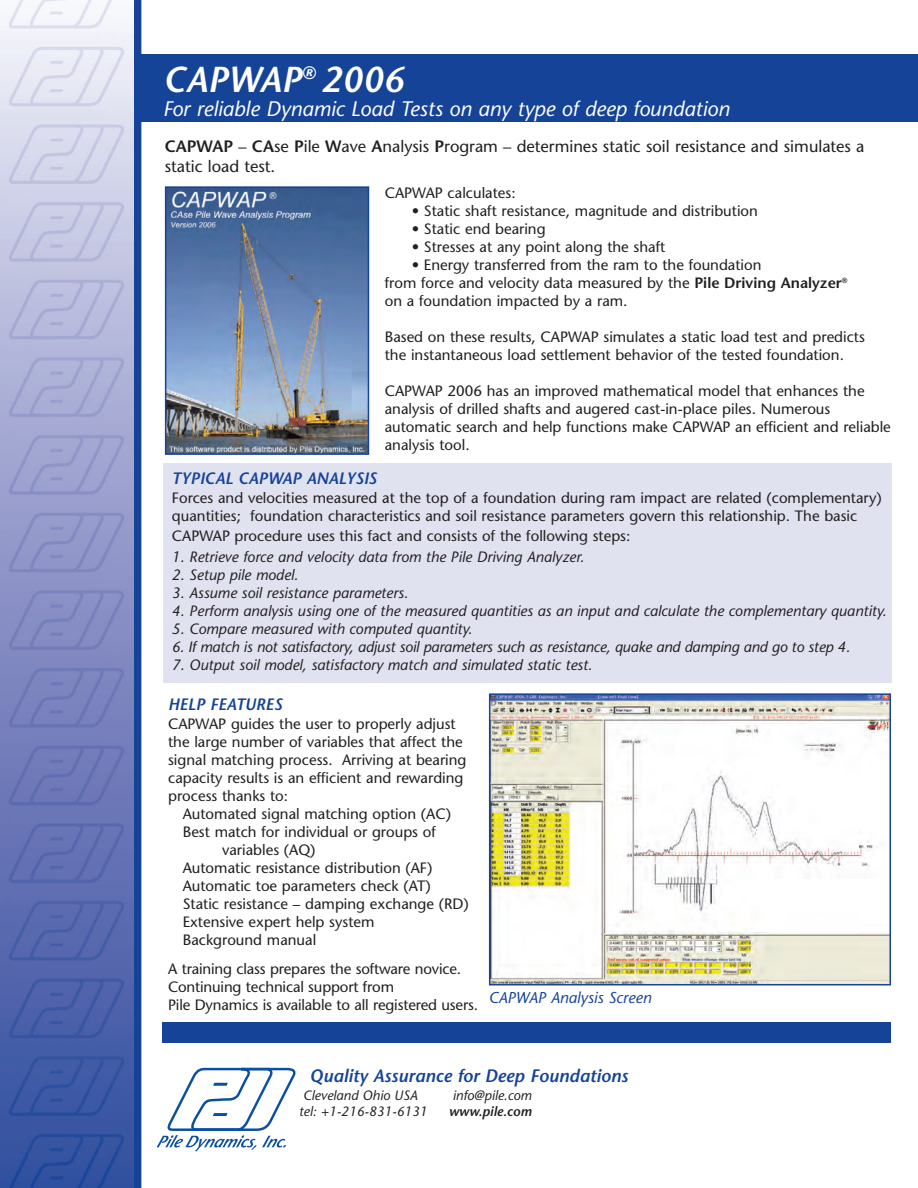
<style>
.page{position:relative;width:918px;height:1188px;background:#fff}
.page>*{position:absolute;margin:0;border:0;box-sizing:border-box;transform-origin:0 0}
.t1{font:italic 600 36px "Stone Sans";color:#fff}
.t2{font:italic 21px "Stone Sans";color:#fff}
.t3{font:italic 600 18px "Stone Sans";color:#154398}
.t4{font:16.5px/19.8px "Stone Sans";color:#231f20}
.t5{font:italic 600 16.5px "Stone Sans";color:#154398}
.t6{font:italic 15.75px "Stone Sans";color:#154398}
.t7{font:15px/18px "Stone Sans";color:#231f20}
.t8{font:italic 15px "Stone Sans";color:#231f20}
.t9{font:italic 13.5px "Stone Sans";color:#231f20}
.t10{font:italic 600 13.5px "Stone Sans";color:#231f20}
.s1{font-weight:600}
</style>
<div class="page">
<div style="left:162px;top:1022px;width:729px;height:21px;background:#154398"></div>
<div style="left:134px;top:0;width:7px;height:1188px;background:#154398"></div>
<div style="left:138px;top:54px;width:780px;height:68px;background:#154398"></div>
<svg style="left:157px;top:1068px;width:139px;height:83px"></svg>
<img style="left:0;top:0;width:134px;height:1188px">
<div style="left:163px;top:463px;width:729px;height:220px;background:#e1e2f0"></div>
<img style="left:168px;top:189px;width:198px;height:263px">
<div style="left:165px;top:186px;width:204px;height:269px;border:2px solid #154398"></div>
<img style="left:492px;top:696px;width:396px;height:286px">
<div style="left:489px;top:693px;width:402px;height:292px;border:2px solid #154398"></div>
<p class="t1" style="left:163px;top:66px;width:242px">CAPWAP<sup>®</sup> 2006</p>
<p class="t2" style="left:163px;top:100px;width:568px">For reliable Dynamic Load Tests on any type of deep foundation</p>
<p class="t4" style="left:165px;top:138px;width:701px"><span class="s1">CAPWAP</span> – <span class="s1">CA</span>se <span class="s1">P</span>ile <span class="s1">W</span>ave <span class="s1">A</span>nalysis <span class="s1">P</span>rogram – determines static soil resistance and simulates a static load test.</p>
<p class="t7" style="left:385px;top:185px;width:132px">CAPWAP calculates:</p>
<p class="t7" style="left:412px;top:203px;width:348px">• Static shaft resistance, magnitude and distribution</p>
<p class="t7" style="left:412px;top:221px;width:135px">• Static end bearing</p>
<p class="t7" style="left:412px;top:239px;width:255px">• Stresses at any point along the shaft</p>
<p class="t7" style="left:385px;top:257px;width:464px;text-indent:27px">• Energy transferred from the ram to the foundation<br>from force and velocity data measured by the <span class="s1">Pile Driving Analyzer</span><sup>® </sup>on a foundation impacted by a ram.</p>
<p class="t7" style="left:385px;top:329px;width:482px">Based on these results, CAPWAP simulates a static load test and predicts the instantaneous load settlement behavior of the tested foundation.</p>
<p class="t7" style="left:385px;top:383px;width:508px">CAPWAP 2006 has an improved mathematical model that enhances the analysis of drilled shafts and augered cast-in-place piles. Numerous automatic search and help functions make CAPWAP an efficient and reliable analysis tool.</p>
<p class="t5" style="left:172px;top:472px;width:206px">TYPICAL CAPWAP ANALYSIS</p>
<p class="t7" style="left:172px;top:490px;width:711px">Forces and velocities measured at the top of a foundation during ram impact are related (complementary) quantities; foundation characteristics and soil resistance parameters govern this relationship. The basic</p>
<p class="t7" style="left:172px;top:528px;width:460px">CAPWAP procedure uses this fact and consists of the following steps:</p>
<p class="t8" style="left:172px;top:551px;width:414px">1. Retrieve force and velocity data from the Pile Driving Analyzer.</p>
<p class="t8" style="left:172px;top:569px;width:128px">2. Setup pile model.</p>
<p class="t8" style="left:172px;top:587px;width:238px">3. Assume soil resistance parameters.</p>
<p class="t8" style="left:172px;top:605px;width:716px">4. Perform analysis using one of the measured quantities as an input and calculate the complementary quantity.</p>
<p class="t8" style="left:172px;top:623px;width:302px">5. Compare measured with computed quantity.</p>
<p class="t8" style="left:172px;top:641px;width:680px">6. If match is not satisfactory, adjust soil parameters such as resistance, quake and damping and go to step 4.</p>
<p class="t8" style="left:172px;top:659px;width:422px">7. Output soil model, satisfactory match and simulated static test.</p>
<p class="t5" style="left:168px;top:698px;width:116px">HELP FEATURES</p>
<p class="t7" style="left:168px;top:716px;width:289px">CAPWAP guides the user to properly adjust</p>
<p class="t7" style="left:168px;top:734px;width:296px">the large number of variables that affect the</p>
<p class="t7" style="left:168px;top:752px;width:300px">signal matching process. Arriving at bearing</p>
<p class="t7" style="left:168px;top:770px;width:297px">capacity results is an efficient and rewarding</p>
<p class="t7" style="left:168px;top:788px;width:122px">process thanks to:</p>
<p class="t7" style="left:183px;top:806px;width:270px">Automated signal matching option (AC)</p>
<p class="t7" style="left:183px;top:824px;width:255px">Best match for individual or groups of</p>
<p class="t7" style="left:222px;top:842px;width:95px">variables (AQ)</p>
<p class="t7" style="left:183px;top:860px;width:251px">Automatic resistance distribution (AF)</p>
<p class="t7" style="left:183px;top:878px;width:249px">Automatic toe parameters check (AT)</p>
<p class="t7" style="left:183px;top:896px;width:288px">Static resistance – damping exchange (RD)</p>
<p class="t7" style="left:183px;top:914px;width:193px">Extensive expert help system</p>
<p class="t7" style="left:183px;top:932px;width:135px">Background manual</p>
<p class="t7" style="left:168px;top:962px;width:311px">A training class prepares the software novice.<br>Continuing technical support from<br>Pile Dynamics is available to all registered users.</p>
<p class="t6" style="left:489px;top:991px;width:164px">CAPWAP Analysis Screen</p>
<p class="t3" style="left:309px;top:1069px;width:320px">Quality Assurance for Deep Foundations</p>
<p class="t9" style="left:303px;top:1090px;width:116px">Cleveland Ohio USA</p>
<p class="t9" style="left:453px;top:1090px;width:80px">info@pile.com</p>
<p class="t9" style="left:299px;top:1106px;width:130px">tel: +1-216-831-6131</p>
<p class="t10" style="left:449px;top:1106px;width:84px">www.pile.com</p>
</div>
